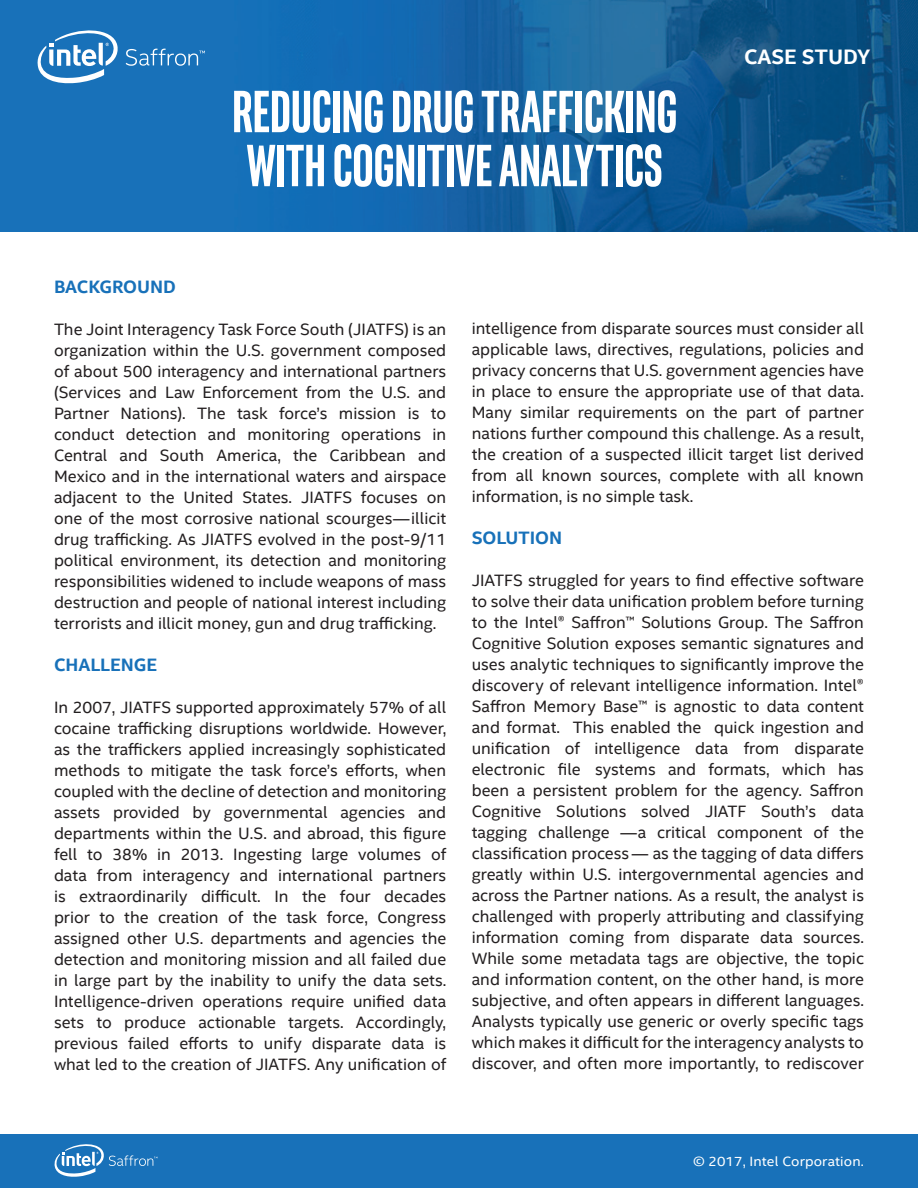
<style>
.page{position:relative;width:918px;height:1188px;background:#fff}
.page>*{position:absolute;margin:0;border:0;box-sizing:border-box;transform-origin:0 0}
.t1{font:700 60px/54px "Intel Clear Pro";letter-spacing:.005em;color:#fff}
.t2{font:700 21px "Intel Clear";color:#fff}
.t3{font:700 18px "Intel Clear";color:#1871b9}
.t4{font:16.5px/21px "Intel Clear";color:#231f20;text-align:justify}
.t5{font:13.5px "Intel Clear";letter-spacing:.01em;color:#fff;scale:1.05 1}
</style>
<div class="page">
<div style="left:0;top:1134px;width:918px;height:54px;background:#1871b9"></div>
<svg style="left:54px;top:1144px;width:104px;height:33px"></svg>
<img style="left:0;top:0;width:918px;height:231px">
<svg style="left:126px;top:49px;width:79px;height:17px"></svg>
<svg style="left:38px;top:30px;width:81px;height:53px"></svg>
<h1 class="t1" style="left:232px;top:83px;width:446px">REDUCING DRUG TRAFFICKING<br>WITH COGNITIVE ANALYTICS</h1>
<p class="t2" style="left:744px;top:42px;width:128px">CASE STUDY</p>
<p class="t3" style="left:54px;top:274px;width:124px">BACKGROUND</p>
<p class="t4" style="left:54px;top:318px;width:394px">The Joint Interagency Task Force South (JIATFS) is an organization within the U.S. government composed of about 500 interagency and international partners (Services and Law Enforcement from the U.S. and Partner Nations). The task force’s mission is to conduct detection and monitoring operations in Central and South America, the Caribbean and Mexico and in the international waters and airspace adjacent to the United States. JIATFS focuses on one of the most corrosive national scourges—illicit drug trafficking. As JIATFS evolved in the post-9/11 political environment, its detection and monitoring responsibilities widened to include weapons of mass destruction and people of national interest including terrorists and illicit money, gun and drug trafficking.</p>
<p class="t3" style="left:54px;top:652px;width:105px">CHALLENGE</p>
<p class="t4" style="left:54px;top:696px;width:394px">In 2007, JIATFS supported approximately 57% of all cocaine trafficking disruptions worldwide. However, as the traffickers applied increasingly sophisticated methods to mitigate the task force’s efforts, when coupled with the decline of detection and monitoring assets provided by governmental agencies and departments within the U.S. and abroad, this figure fell to 38% in 2013. Ingesting large volumes of data from interagency and international partners is extraordinarily difficult. In the four decades prior to the creation of the task force, Congress assigned other U.S. departments and agencies the detection and monitoring mission and all failed due in large part by the inability to unify the data sets.<br>Intelligence-driven operations require unified data sets to produce actionable targets. Accordingly, previous failed efforts to unify disparate data is what led to the creation of JIATFS. Any unification of</p>
<p class="t4" style="left:472px;top:318px;width:394px">intelligence from disparate sources must consider all applicable laws, directives, regulations, policies and privacy concerns that U.S. government agencies have in place to ensure the appropriate use of that data.<br>Many similar requirements on the part of partner nations further compound this challenge. As a result, the creation of a suspected illicit target list derived from all known sources, complete with all known information, is no simple task.</p>
<p class="t3" style="left:472px;top:526px;width:92px">SOLUTION</p>
<p class="t4" style="left:472px;top:570px;width:394px">JIATFS struggled for years to find effective software to solve their data unification problem before turning to the Intel® Saffron™ Solutions Group. The Saffron Cognitive Solution exposes semantic signatures and uses analytic techniques to significantly improve the discovery of relevant intelligence information. Intel® Saffron Memory Base™ is agnostic to data content and format. This enabled the quick ingestion and unification of intelligence data from disparate electronic file systems and formats, which has been a persistent problem for the agency. Saffron Cognitive Solutions solved JIATF South’s data tagging challenge —a critical component of the classification process — as the tagging of data differs greatly within U.S. intergovernmental agencies and across the Partner nations. As a result, the analyst is challenged with properly attributing and classifying information coming from disparate data sources.<br>While some metadata tags are objective, the topic and information content, on the other hand, is more subjective, and often appears in different languages.<br>Analysts typically use generic or overly specific tags which makes it difficult for the interagency analysts to discover, and often more importantly, to rediscover</p>
<p class="t5" style="left:693px;top:1152px;width:164px">© 2017, Intel Corporation.</p>
</div>
